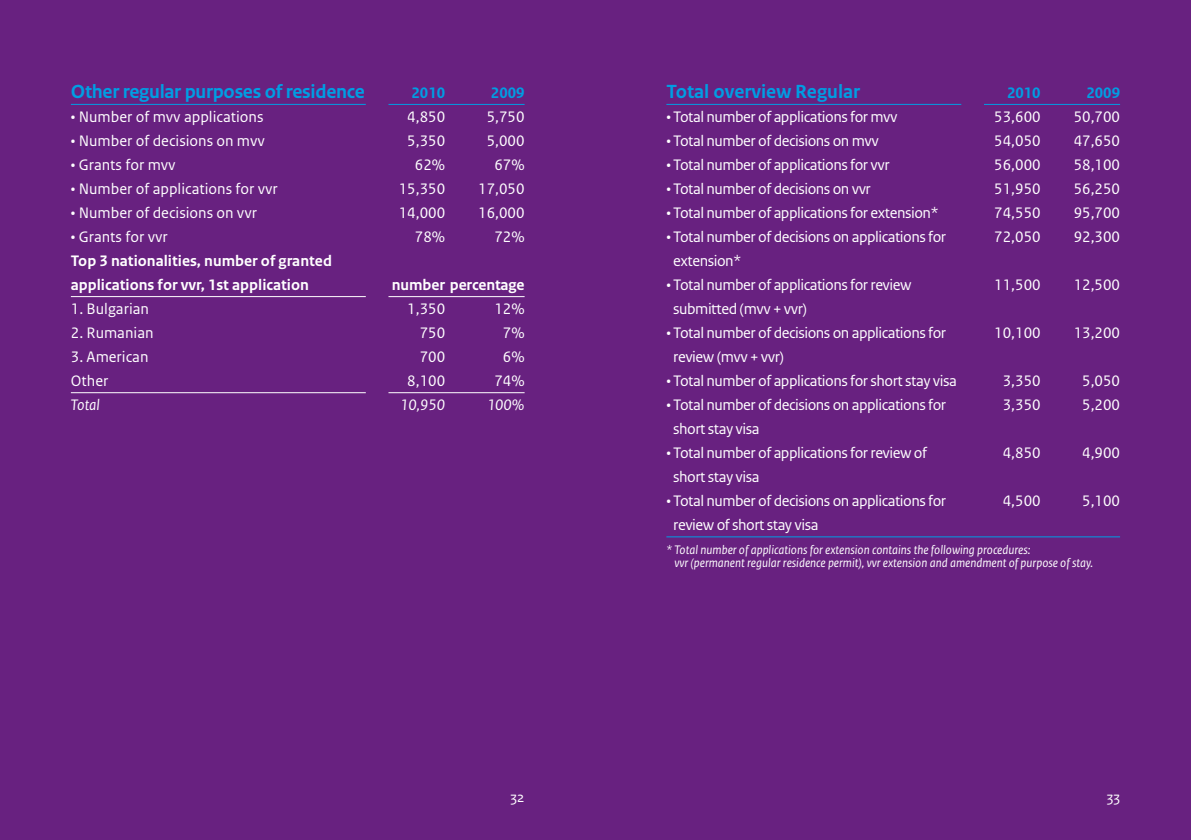
<style>
.page{position:relative;width:1191px;height:840px;background:#fff}
.page>*{position:absolute;margin:0;border:0;box-sizing:border-box;transform-origin:0 0}
.t1{font:700 20px "Rijksoverheid Sans Text";letter-spacing:-.015em;color:#009ee3}
.t2{font:16px/24px "Rijksoverheid Sans Text";letter-spacing:-.03em;color:#fff}
.t3{font:16px/24px "Rijksoverheid Sans Text";color:#fff}
.t4{font:700 16px/24px "Rijksoverheid Sans Text";color:#fff}
.t5{font:700 16px "Rijksoverheid Sans Text";color:#009ee3}
.t6{font:italic 16px "Rijksoverheid Sans Text";color:#fff}
.t7{font:15px "Rijksoverheid Sans Text";color:#fff}
.t8{font:italic 13px/13px "Rijksoverheid Sans Text";color:#fff}
</style>
<div class="page">
<div style="left:0;top:0;width:1191px;height:839px;background:#682180"></div>
<hr style="left:71px;top:104px;width:295px;height:1px;background:#009ee3">
<hr style="left:71px;top:296px;width:295px;height:1px;background:#fff">
<hr style="left:71px;top:392px;width:295px;height:1px;background:#fff">
<hr style="left:388px;top:104px;width:136px;height:1px;background:#009ee3">
<hr style="left:388px;top:296px;width:136px;height:1px;background:#fff">
<hr style="left:388px;top:392px;width:136px;height:1px;background:#fff">
<hr style="left:666px;top:104px;width:295px;height:1px;background:#009ee3">
<hr style="left:984px;top:104px;width:136px;height:1px;background:#009ee3">
<hr style="left:666px;top:536px;width:454px;height:1px;background:#009ee3">
<p class="t1" style="left:71px;top:80px;width:295px">Other regular purposes of residence</p>
<p class="t3" style="left:71px;top:105px;width:194px">• Number of mvv applications</p>
<p class="t3" style="left:71px;top:129px;width:196px">• Number of decisions on mvv</p>
<p class="t3" style="left:71px;top:153px;width:106px">• Grants for mvv</p>
<p class="t3" style="left:71px;top:177px;width:208px">• Number of applications for vvr</p>
<p class="t3" style="left:71px;top:201px;width:188px">• Number of decisions on vvr</p>
<p class="t3" style="left:71px;top:225px;width:98px">• Grants for vvr</p>
<p class="t4" style="left:71px;top:249px;width:262px">Top 3 nationalities, number of granted applications for vvr, 1st application</p>
<p class="t2" style="left:71px;top:297px;width:80px">1. Bulgarian</p>
<p class="t3" style="left:71px;top:321px;width:84px">2. Rumanian</p>
<p class="t3" style="left:71px;top:345px;width:79px">3. American<br>Other</p>
<p class="t6" style="left:71px;top:396px;width:31px">Total</p>
<p class="t5" style="left:411px;top:83px;width:35px">2010</p>
<p class="t5" style="left:491px;top:83px;width:35px">2009</p>
<p class="t2" style="left:407px;top:105px;width:39px">4,850</p>
<p class="t2" style="left:486px;top:105px;width:39px">5,750</p>
<p class="t2" style="left:407px;top:129px;width:39px">5,350</p>
<p class="t2" style="left:486px;top:129px;width:39px">5,000</p>
<p class="t2" style="left:415px;top:153px;width:32px">62%</p>
<p class="t2" style="left:494px;top:153px;width:32px">67%</p>
<p class="t2" style="left:399px;top:177px;width:48px">15,350</p>
<p class="t2" style="left:478px;top:177px;width:48px">17,050</p>
<p class="t2" style="left:399px;top:201px;width:48px">14,000</p>
<p class="t2" style="left:478px;top:201px;width:48px">16,000</p>
<p class="t2" style="left:415px;top:225px;width:32px">78%</p>
<p class="t2" style="left:494px;top:225px;width:32px">72%</p>
<p class="t4" style="left:392px;top:273px;width:134px">number percentage</p>
<p class="t2" style="left:407px;top:297px;width:39px">1,350</p>
<p class="t2" style="left:494px;top:297px;width:32px">12%</p>
<p class="t2" style="left:420px;top:321px;width:27px">750</p>
<p class="t2" style="left:503px;top:321px;width:23px">7%</p>
<p class="t2" style="left:420px;top:345px;width:27px">700</p>
<p class="t2" style="left:503px;top:345px;width:23px">6%</p>
<p class="t2" style="left:407px;top:369px;width:39px">8,100</p>
<p class="t2" style="left:494px;top:369px;width:32px">74%</p>
<p class="t6" style="left:400px;top:396px;width:46px">10,950</p>
<p class="t6" style="left:487px;top:396px;width:39px">100%</p>
<p class="t1" style="left:666px;top:80px;width:195px">Total overview Regular</p>
<p class="t2" style="left:666px;top:105px;width:233px">• Total number of applications for mvv</p>
<p class="t2" style="left:666px;top:129px;width:214px">• Total number of decisions on mvv</p>
<p class="t2" style="left:666px;top:153px;width:225px">• Total number of applications for vvr</p>
<p class="t2" style="left:666px;top:177px;width:206px">• Total number of decisions on vvr</p>
<p class="t2" style="left:666px;top:201px;width:274px">• Total number of applications for extension*</p>
<p class="t2" style="left:673px;top:225px;width:274px;text-indent:-7px">• Total number of decisions on applications for extension*</p>
<p class="t2" style="left:673px;top:273px;width:240px;text-indent:-7px">• Total number of applications for review submitted (mvv + vvr)</p>
<p class="t2" style="left:673px;top:321px;width:274px;text-indent:-7px">• Total number of decisions on applications for review (mvv + vvr)</p>
<p class="t2" style="left:666px;top:369px;width:292px">• Total number of applications for short stay visa</p>
<p class="t2" style="left:673px;top:393px;width:274px;text-indent:-7px">• Total number of decisions on applications for short stay visa</p>
<p class="t2" style="left:673px;top:441px;width:255px;text-indent:-7px">• Total number of applications for review of short stay visa</p>
<p class="t2" style="left:673px;top:489px;width:274px;text-indent:-7px">• Total number of decisions on applications for review of short stay visa</p>
<p class="t5" style="left:1007px;top:83px;width:35px">2010</p>
<p class="t5" style="left:1086px;top:83px;width:35px">2009</p>
<p class="t2" style="left:994px;top:105px;width:48px">53,600</p>
<p class="t2" style="left:1073px;top:105px;width:48px">50,700</p>
<p class="t2" style="left:994px;top:129px;width:48px">54,050</p>
<p class="t2" style="left:1073px;top:129px;width:48px">47,650</p>
<p class="t2" style="left:994px;top:153px;width:48px">56,000</p>
<p class="t2" style="left:1073px;top:153px;width:48px">58,100</p>
<p class="t2" style="left:994px;top:177px;width:48px">51,950</p>
<p class="t2" style="left:1073px;top:177px;width:48px">56,250</p>
<p class="t2" style="left:994px;top:201px;width:48px">74,550</p>
<p class="t2" style="left:1073px;top:201px;width:48px">95,700</p>
<p class="t2" style="left:994px;top:225px;width:48px">72,050</p>
<p class="t2" style="left:1073px;top:225px;width:48px">92,300</p>
<p class="t2" style="left:994px;top:273px;width:48px">11,500</p>
<p class="t2" style="left:1073px;top:273px;width:48px">12,500</p>
<p class="t2" style="left:994px;top:321px;width:48px">10,100</p>
<p class="t2" style="left:1073px;top:321px;width:48px">13,200</p>
<p class="t2" style="left:1002px;top:369px;width:39px">3,350</p>
<p class="t2" style="left:1082px;top:369px;width:39px">5,050</p>
<p class="t2" style="left:1002px;top:393px;width:39px">3,350</p>
<p class="t2" style="left:1082px;top:393px;width:39px">5,200</p>
<p class="t2" style="left:1002px;top:441px;width:39px">4,850</p>
<p class="t2" style="left:1082px;top:441px;width:39px">4,900</p>
<p class="t2" style="left:1002px;top:489px;width:39px">4,500</p>
<p class="t2" style="left:1082px;top:489px;width:39px">5,100</p>
<p class="t8" style="left:674px;top:543px;width:420px;text-indent:-8px">* Total number of applications for extension contains the following procedures:<br>vvr (permanent regular residence permit), vvr extension and amendment of purpose of stay.</p>
<p class="t7" style="left:510px;top:787px;width:15px">32</p>
<p class="t7" style="left:1106px;top:787px;width:15px">33</p>
</div>
